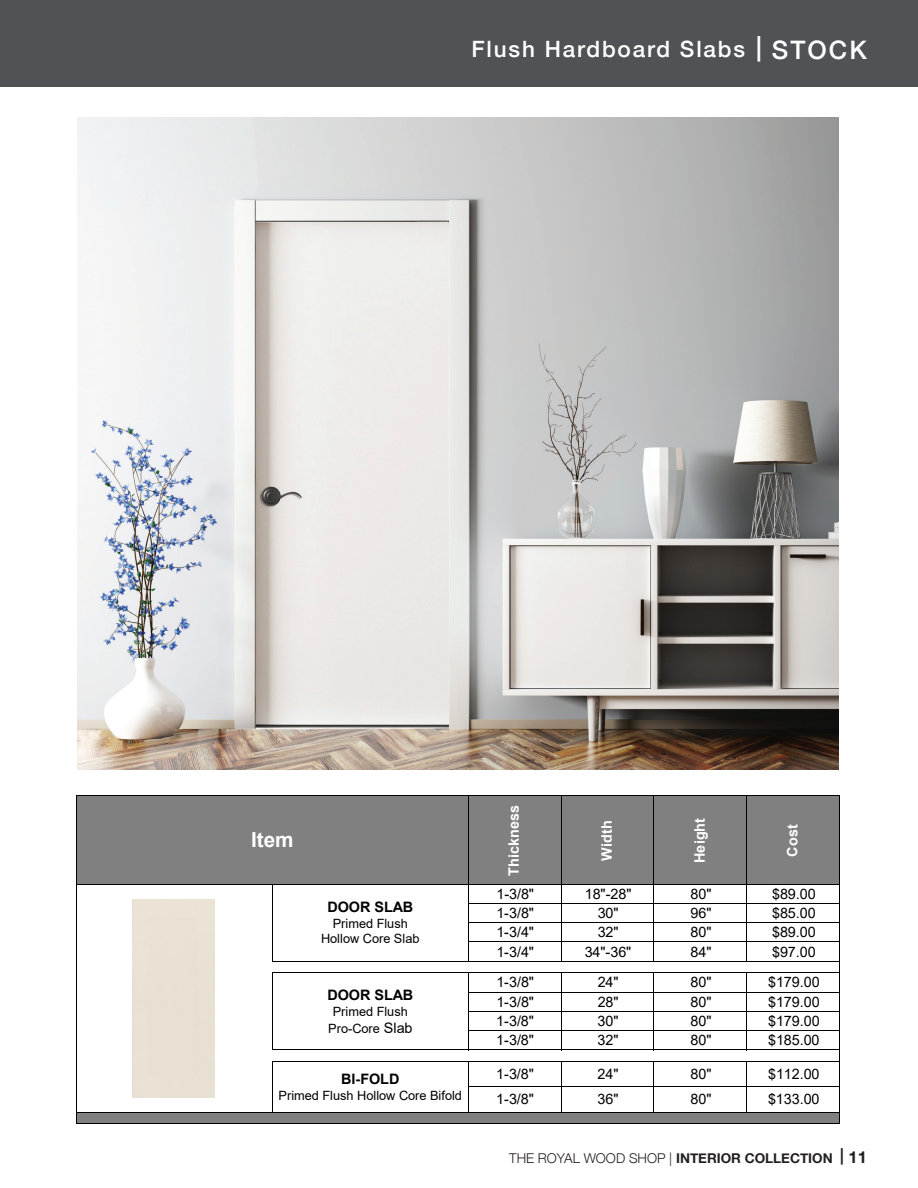
<style>
.page{position:relative;width:918px;height:1188px;background:#fff}
.page>*{position:absolute;margin:0;border:0;box-sizing:border-box;transform-origin:0 0}
.t1{font:500 22.5px "Helvetica Neue";letter-spacing:.08em;color:#fff}
.t2{font:700 20.7px "Arial";color:#fff}
.t3{font:14.4px "Arial";letter-spacing:-.005em;color:#000}
.t4{font:700 14.4px "Arial";color:#fff}
.t5{font:700 14.4px "Arial";letter-spacing:-.005em;color:#000}
.t6{font:700 13.5px "Helvetica Neue";color:#231f20}
.t7{font:12.75px/15.3px "Arial";letter-spacing:-.005em;color:#000;text-align:center}
.s1{font-size:25.5px}
.s2{font-size:14.4px}
.s3{font-weight:300}
.s4{font-size:16.5px}
</style>
<div class="page">
<div style="left:0;top:0;width:918px;height:87px;background:#515256"></div>
<div style="left:77px;top:797px;width:763px;height:87px;background:#808080"></div>
<div style="left:77px;top:1112px;width:763px;height:12px;background:#808080"></div>
<hr style="left:272px;top:885px;width:1px;height:77px;background:#000">
<hr style="left:468px;top:796px;width:1px;height:166px;background:#000">
<hr style="left:561px;top:796px;width:1px;height:166px;background:#000">
<hr style="left:654px;top:796px;width:1px;height:166px;background:#000">
<hr style="left:746px;top:796px;width:1px;height:166px;background:#000">
<hr style="left:272px;top:972px;width:1px;height:78px;background:#000">
<hr style="left:468px;top:973px;width:1px;height:77px;background:#000">
<hr style="left:561px;top:973px;width:1px;height:77px;background:#000">
<hr style="left:654px;top:973px;width:1px;height:77px;background:#000">
<hr style="left:746px;top:973px;width:1px;height:77px;background:#000">
<hr style="left:76px;top:795px;width:1px;height:329px;background:#000">
<hr style="left:468px;top:1062px;width:1px;height:50px;background:#000">
<hr style="left:561px;top:1062px;width:1px;height:50px;background:#000">
<hr style="left:654px;top:1062px;width:1px;height:50px;background:#000">
<hr style="left:746px;top:1062px;width:1px;height:50px;background:#000">
<hr style="left:839px;top:796px;width:1px;height:328px;background:#000">
<hr style="left:272px;top:1061px;width:1px;height:51px;background:#000">
<hr style="left:76px;top:795px;width:764px;height:1px;background:#000">
<hr style="left:76px;top:884px;width:764px;height:1px;background:#000">
<hr style="left:469px;top:903px;width:371px;height:1px;background:#000">
<hr style="left:469px;top:922px;width:371px;height:1px;background:#000">
<hr style="left:469px;top:942px;width:371px;height:1px;background:#000">
<hr style="left:272px;top:961px;width:568px;height:1px;background:#000">
<hr style="left:272px;top:972px;width:568px;height:1px;background:#000">
<hr style="left:469px;top:992px;width:371px;height:1px;background:#000">
<hr style="left:469px;top:1011px;width:371px;height:1px;background:#000">
<hr style="left:469px;top:1030px;width:371px;height:1px;background:#000">
<hr style="left:272px;top:1049px;width:568px;height:1px;background:#000">
<hr style="left:272px;top:1061px;width:568px;height:1px;background:#000">
<hr style="left:469px;top:1086px;width:371px;height:1px;background:#000">
<hr style="left:76px;top:1112px;width:764px;height:1px;background:#000">
<hr style="left:76px;top:1123px;width:764px;height:1px;background:#000">
<img style="left:78px;top:117px;width:760px;height:653px">
<p class="t1" style="left:472px;top:31px;width:397px">Flush Hardboard Slabs <span class="s1">| STOCK</span></p>
<p class="t2" style="left:251px;top:825px;width:44px">Item</p>
<p class="t5" style="left:327px;top:897px;width:87px">DOOR SLAB</p>
<p class="t7" style="left:321px;top:916px;width:100px">Primed Flush<br>Hollow Core Slab</p>
<p class="t5" style="left:327px;top:985px;width:87px">DOOR SLAB</p>
<p class="t7" style="left:328px;top:1003px;width:86px;line-height:17px">Primed Flush<br>Pro-Core <span class="s2">Slab</span></p>
<p class="t5" style="left:341px;top:1069px;width:60px">BI-FOLD</p>
<p class="t7" style="left:279px;top:1087px;width:185px">Primed Flush Hollow Core Bifold</p>
<p class="t4" style="left:504px;top:876px;width:72px;rotate:-90deg">Thickness</p>
<p class="t4" style="left:597px;top:861px;width:42px;rotate:-90deg">Width</p>
<p class="t4" style="left:689px;top:863px;width:46px;rotate:-90deg">Height</p>
<p class="t4" style="left:782px;top:857px;width:34px;rotate:-90deg">Cost</p>
<p class="t3" style="left:496px;top:884px;width:39px">1-3/8"</p>
<p class="t3" style="left:585px;top:884px;width:48px">18"-28"</p>
<p class="t3" style="left:691px;top:884px;width:22px">80"</p>
<p class="t3" style="left:772px;top:884px;width:45px">$89.00</p>
<p class="t3" style="left:496px;top:903px;width:39px">1-3/8"</p>
<p class="t3" style="left:598px;top:903px;width:22px">30"</p>
<p class="t3" style="left:691px;top:903px;width:22px">96"</p>
<p class="t3" style="left:772px;top:903px;width:45px">$85.00</p>
<p class="t3" style="left:496px;top:922px;width:39px">1-3/4"</p>
<p class="t3" style="left:598px;top:922px;width:22px">32"</p>
<p class="t3" style="left:691px;top:922px;width:22px">80"</p>
<p class="t3" style="left:772px;top:922px;width:45px">$89.00</p>
<p class="t3" style="left:496px;top:942px;width:39px">1-3/4"</p>
<p class="t3" style="left:585px;top:942px;width:48px">34"-36"</p>
<p class="t3" style="left:691px;top:942px;width:22px">84"</p>
<p class="t3" style="left:772px;top:942px;width:45px">$97.00</p>
<p class="t3" style="left:496px;top:973px;width:39px">1-3/8"</p>
<p class="t3" style="left:598px;top:973px;width:22px">24"</p>
<p class="t3" style="left:691px;top:973px;width:22px">80"</p>
<p class="t3" style="left:768px;top:973px;width:53px">$179.00</p>
<p class="t3" style="left:496px;top:992px;width:39px">1-3/8"</p>
<p class="t3" style="left:598px;top:992px;width:22px">28"</p>
<p class="t3" style="left:691px;top:992px;width:22px">80"</p>
<p class="t3" style="left:768px;top:992px;width:53px">$179.00</p>
<p class="t3" style="left:496px;top:1011px;width:39px">1-3/8"</p>
<p class="t3" style="left:598px;top:1011px;width:22px">30"</p>
<p class="t3" style="left:691px;top:1011px;width:22px">80"</p>
<p class="t3" style="left:768px;top:1011px;width:53px">$179.00</p>
<p class="t3" style="left:496px;top:1030px;width:39px">1-3/8"</p>
<p class="t3" style="left:598px;top:1030px;width:22px">32"</p>
<p class="t3" style="left:691px;top:1030px;width:22px">80"</p>
<p class="t3" style="left:768px;top:1030px;width:53px">$185.00</p>
<p class="t3" style="left:496px;top:1064px;width:39px">1-3/8"</p>
<p class="t3" style="left:598px;top:1064px;width:22px">24"</p>
<p class="t3" style="left:691px;top:1064px;width:22px">80"</p>
<p class="t3" style="left:768px;top:1064px;width:53px">$112.00</p>
<p class="t3" style="left:496px;top:1090px;width:39px">1-3/8"</p>
<p class="t3" style="left:598px;top:1090px;width:22px">36"</p>
<p class="t3" style="left:690px;top:1090px;width:22px">80"</p>
<p class="t3" style="left:768px;top:1090px;width:53px">$133.00</p>
<p class="t6" style="left:509px;top:1147px;width:359px"><span class="s3">THE ROYAL WOOD SHOP |</span> INTERIOR COLLECTION <span class="s4">| 11</span></p>
</div>
